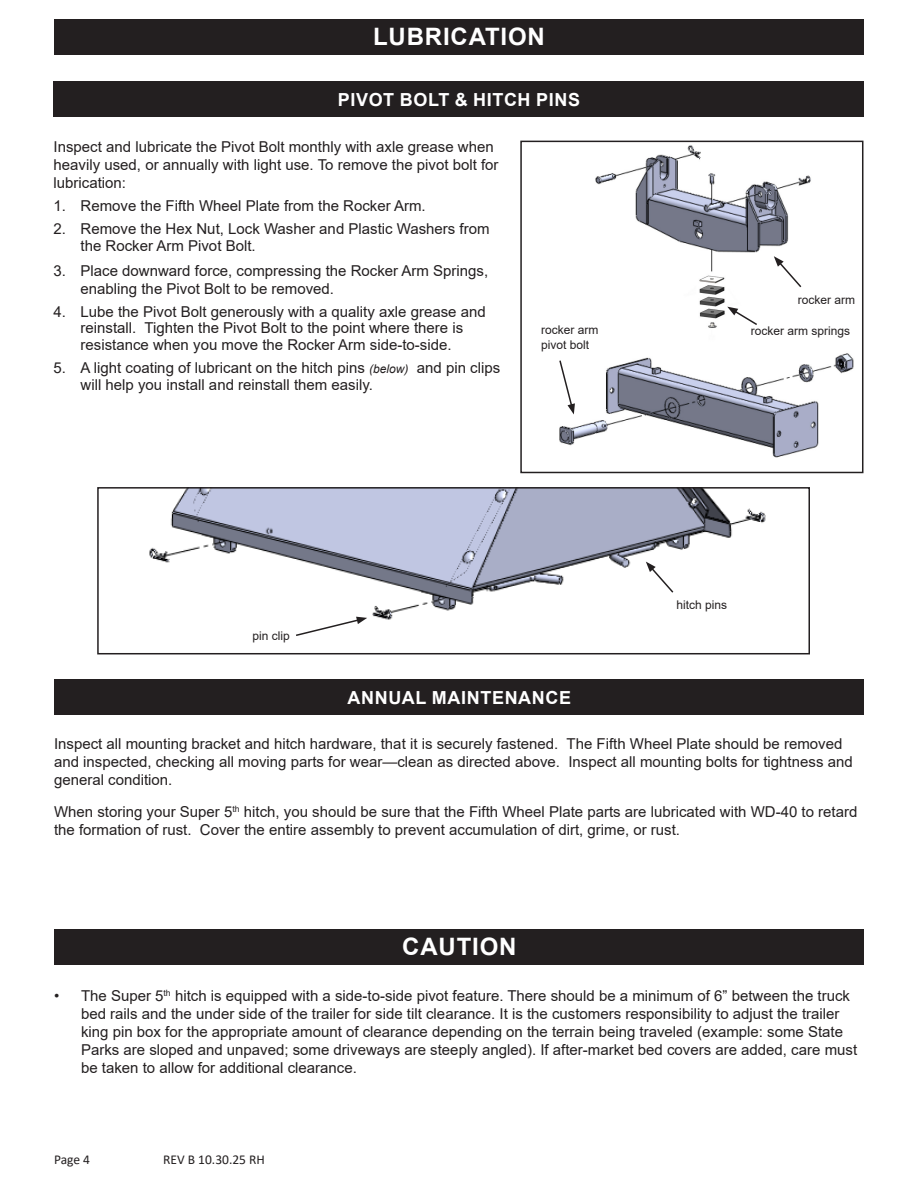
<style>
.page{position:relative;width:918px;height:1188px;background:#fff}
.page>*{position:absolute;margin:0;border:0;box-sizing:border-box;transform-origin:0 0}
.TOC_HEADER_LVL_1{font:700 24px "Arial";letter-spacing:.035em;color:#fff}
.TOC_HEADER_LVL_2{font:700 18px "Arial";letter-spacing:.035em;color:#fff}
.Body_Copy{font:15px/18px "Arial";color:#231f20}
.t1{font:13.5px "Calibri";color:#231f20}
.t2{font:12px "Arial";color:#231f20}
.s1{font-style:italic;font-size:12px}
</style>
<div class="page">
<div style="left:54px;top:81px;width:810px;height:36px;background:#231f20"></div>
<div style="left:54px;top:680px;width:810px;height:35px;background:#231f20"></div>
<div style="left:54px;top:19px;width:810px;height:35px;background:#231f20"></div>
<div style="left:54px;top:929px;width:810px;height:35px;background:#231f20"></div>
<img style="left:559px;top:145px;width:295px;height:313px">
<div style="left:520px;top:141px;width:343px;height:332px;border:2px solid #231f20"></div>
<svg style="left:559px;top:359px;width:16px;height:55px"></svg>
<svg style="left:774px;top:256px;width:29px;height:33px"></svg>
<svg style="left:727px;top:307px;width:32px;height:20px"></svg>
<img style="left:149px;top:490px;width:617px;height:130px">
<div style="left:97px;top:487px;width:713px;height:167px;border:2px solid #231f20"></div>
<svg style="left:646px;top:562px;width:29px;height:32px"></svg>
<svg style="left:294px;top:617px;width:73px;height:19px"></svg>
<p class="TOC_HEADER_LVL_1" style="left:373px;top:20px;width:173px">LUBRICATION</p>
<p class="TOC_HEADER_LVL_2" style="left:338px;top:87px;width:244px">PIVOT BOLT &amp; HITCH PINS</p>
<p class="Body_Copy" style="left:54px;top:137px;width:446px">Inspect and lubricate the Pivot Bolt monthly with axle grease when heavily used, or annually with light use. To remove the pivot bolt for lubrication:</p>
<p class="Body_Copy" style="left:54px;top:197px;width:374px">1. Remove the Fifth Wheel Plate from the Rocker Arm.</p>
<p class="Body_Copy" style="left:81px;top:221px;width:411px;line-height:16.5px;text-indent:-27px">2. Remove the Hex Nut, Lock Washer and Plastic Washers from the Rocker Arm Pivot Bolt.</p>
<p class="Body_Copy" style="left:81px;top:261px;width:409px;text-indent:-27px">3. Place downward force, compressing the Rocker Arm Springs, enabling the Pivot Bolt to be removed.</p>
<p class="Body_Copy" style="left:54px;top:303px;width:434px;line-height:16.5px;text-align:center">4. Lube the Pivot Bolt generously with a quality axle grease and reinstall. Tighten the Pivot Bolt to the point where there is resistance when you move the Rocker Arm side-to-side.</p>
<p class="Body_Copy" style="left:81px;top:359px;width:421px;line-height:16.5px;text-indent:-27px">5. A light coating of lubricant on the hitch pins <span class="s1">(below)</span> and pin clips will help you install and reinstall them easily.</p>
<p class="t2" style="left:541px;top:321px;width:59px">rocker arm</p>
<p class="t2" style="left:541px;top:336px;width:50px">pivot bolt</p>
<p class="t2" style="left:798px;top:292px;width:59px">rocker arm</p>
<p class="t2" style="left:751px;top:323px;width:101px">rocker arm springs</p>
<p class="t2" style="left:253px;top:628px;width:39px">pin clip</p>
<p class="TOC_HEADER_LVL_2" style="left:347px;top:685px;width:225px">ANNUAL MAINTENANCE</p>
<p class="t2" style="left:677px;top:597px;width:52px">hitch pins</p>
<p class="Body_Copy" style="left:54px;top:735px;width:800px">Inspect all mounting bracket and hitch hardware, that it is securely fastened. The Fifth Wheel Plate should be removed and inspected, checking all moving parts for wear—clean as directed above. Inspect all mounting bolts for tightness and general condition.</p>
<p class="Body_Copy" style="left:54px;top:802px;width:805px">When storing your Super 5<sup>th</sup> hitch, you should be sure that the Fifth Wheel Plate parts are lubricated with WD-40 to retard the formation of rust. Cover the entire assembly to prevent accumulation of dirt, grime, or rust.</p>
<p class="TOC_HEADER_LVL_1" style="left:402px;top:930px;width:116px">CAUTION</p>
<p class="Body_Copy" style="left:81px;top:986px;width:778px;text-indent:-27px">• The Super 5<sup>th</sup> hitch is equipped with a side-to-side pivot feature. There should be a minimum of 6” between the truck bed rails and the under side of the trailer for side tilt clearance. It is the customers responsibility to adjust the trailer king pin box for the appropriate amount of clearance depending on the terrain being traveled (example: some State Parks are sloped and unpaved; some driveways are steeply angled). If after-market bed covers are added, care must be taken to allow for additional clearance.</p>
<p class="t1" style="left:54px;top:1150px;width:38px">Page 4</p>
<p class="t1" style="left:163px;top:1150px;width:103px">REV B 10.30.25 RH</p>
</div>
